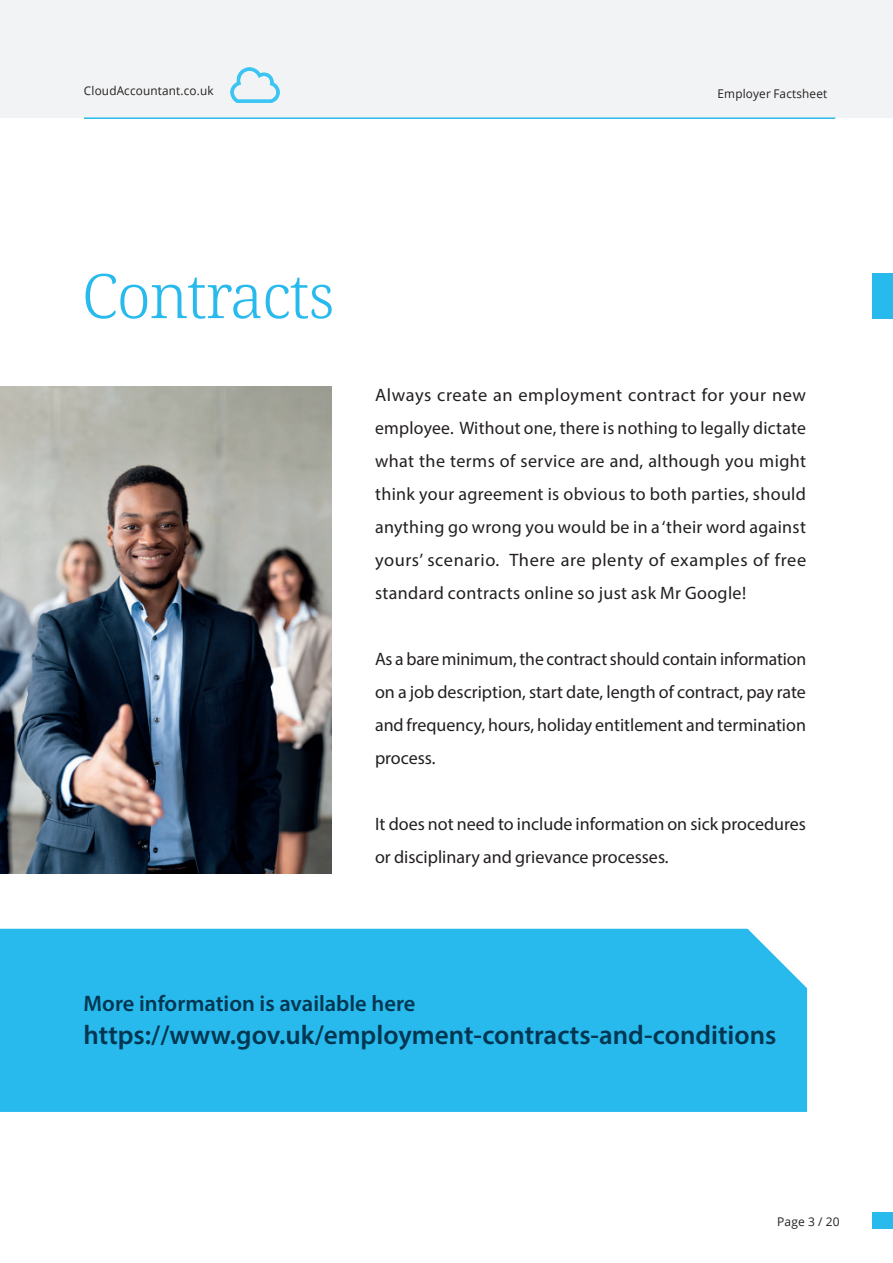
<style>
.page{position:relative;width:893px;height:1263px;background:#fff}
.page>*{position:absolute;margin:0;border:0;box-sizing:border-box;transform-origin:0 0}
.t1{font:300 61.5px "Noto Serif";letter-spacing:-.02em;color:#28baed}
.t2{font:600 27px "Myriad Pro";color:#003651}
.t3{font:600 22.5px "Myriad Pro";color:#003651}
.t4{font:18px/33px "Myriad Pro";color:#231f20;text-align:justify}
.t5{font:12px "Open Sans";letter-spacing:.015em;color:#231f20}
</style>
<div class="page">
<div style="left:0;top:0;width:893px;height:118px;background:#f2f3f4"></div>
<img style="left:1px;top:387px;width:330px;height:486px">
<div style="left:873px;top:1212px;width:20px;height:17px;background:#28baed"></div>
<div style="left:873px;top:273px;width:20px;height:45px;background:#28baed"></div>
<hr style="left:84px;top:117px;width:751px;height:2px;background:#28baed">
<img style="left:230px;top:67px;width:50px;height:36px">
<div style="left:0;top:929px;width:807px;height:183px;background:#28baed"></div>
<p class="t5" style="left:84px;top:82px;width:131px">CloudAccountant.co.uk</p>
<p class="t5" style="left:718px;top:85px;width:111px">Employer Factsheet</p>
<h1 class="t1" style="left:82px;top:254px;width:254px">Contracts</h1>
<p class="t4" style="left:375px;top:378px;width:433px">Always create an employment contract for your new employee. Without one, there is nothing to legally dictate what the terms of service are and, although you might think your agreement is obvious to both parties, should anything go wrong you would be in a ‘their word against yours’ scenario. There are plenty of examples of free standard contracts online so just ask Mr Google!</p>
<p class="t4" style="left:375px;top:642px;width:433px">As a bare minimum, the contract should contain information on a job description, start date, length of contract, pay rate and frequency, hours, holiday entitlement and termination process.</p>
<p class="t4" style="left:375px;top:807px;width:432px">It does not need to include information on sick procedures or disciplinary and grievance processes.</p>
<p class="t3" style="left:84px;top:989px;width:333px">More information is available here</p>
<h2 class="t2" style="left:84px;top:1018px;width:694px">https://www.gov.uk/employment-contracts-and-conditions</h2>
<p class="t5" style="left:777px;top:1213px;width:64px">Page 3 / 20</p>
</div>
